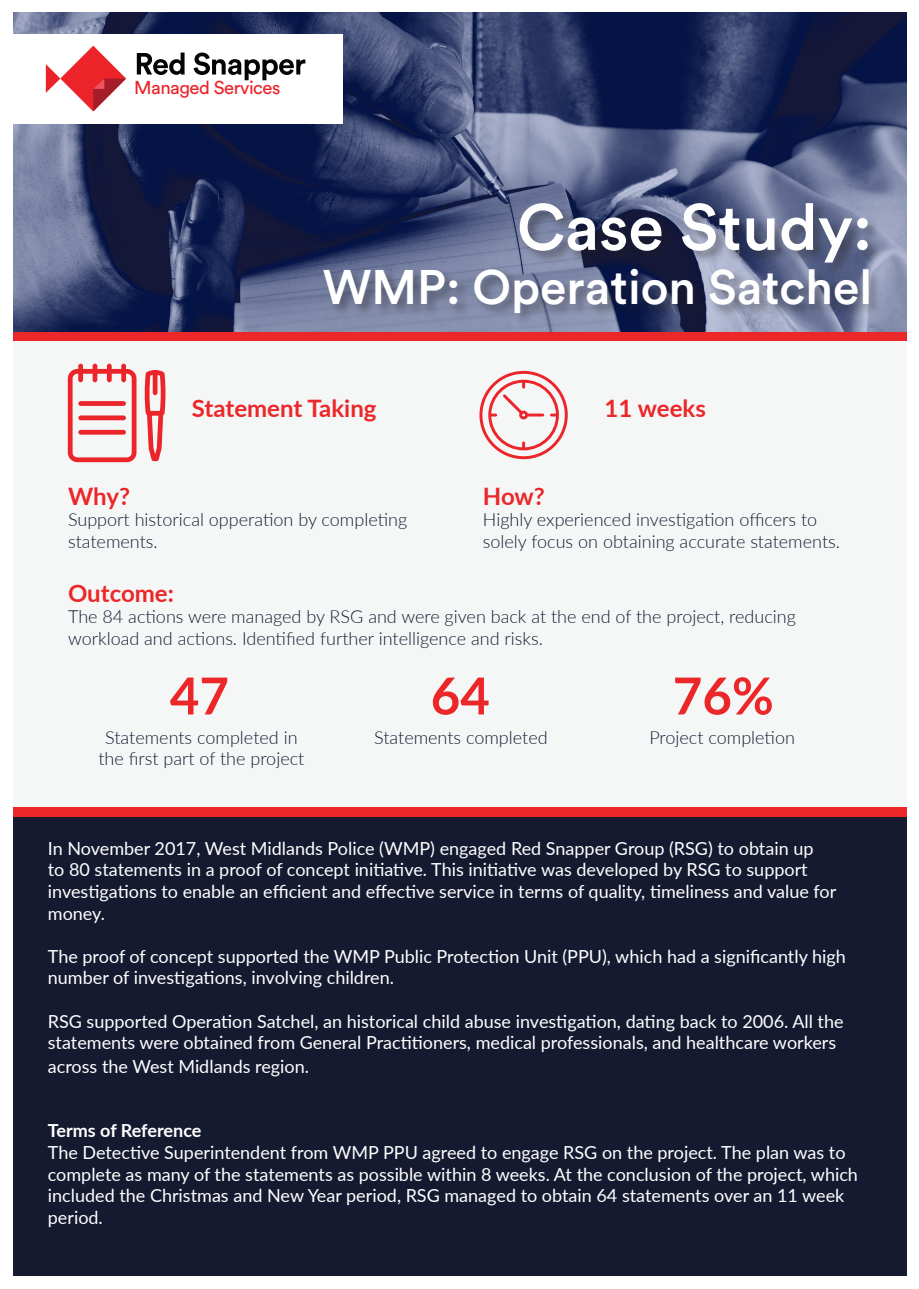
<style>
.page{position:relative;width:919px;height:1289px;background:#fff}
.page>*{position:absolute;margin:0;border:0;box-sizing:border-box;transform-origin:0 0}
.t1{font:500 64.5px "Circular Std";color:#fff}
.t2{font:700 51px "Lato";color:#ec2729}
.t3{font:500 48px "Circular Std";color:#fff}
.t4{font:700 24px "Lato";color:#ec2729}
.t5{font:18.45px "Circular";letter-spacing:-.025em;color:#ec2328}
.t6{font:18px/21.6px "Lato";color:#fff}
.t7{font:300 18px/21.6px "Lato";color:#151a30}
.t8{font:700 18px "Lato";letter-spacing:-.01em;color:#fff}
</style>
<div class="page">
<div style="left:13px;top:814px;width:893px;height:462px;background:#151a30"></div>
<div style="left:13px;top:331px;width:893px;height:10px;background:#ec2729"></div>
<div style="left:13px;top:806px;width:893px;height:10px;background:#ec2729"></div>
<div style="left:13px;top:341px;width:893px;height:465px;background:#f5f7f7"></div>
<img style="left:14px;top:13px;width:892px;height:318px">
<div style="left:518px;top:201px;width:363px;height:76px;background:#231f20;opacity:.42"></div>
<div style="left:321px;top:267px;width:561px;height:60px;background:#231f20;opacity:.42"></div>
<svg style="left:479px;top:371px;width:88px;height:88px"></svg>
<div style="left:13px;top:34px;width:330px;height:89px;background:#fff"></div>
<svg style="left:137px;top:53px;width:48px;height:22px"></svg>
<svg style="left:194px;top:53px;width:111px;height:27px"></svg>
<svg style="left:46px;top:46px;width:80px;height:65px"></svg>
<svg style="left:68px;top:363px;width:68px;height:99px"></svg>
<div style="left:78px;top:401px;width:48px;height:5px;background:#eb252a;border-radius:2px"></div>
<div style="left:78px;top:415px;width:48px;height:5px;background:#eb252a;border-radius:2px"></div>
<hr style="left:78px;top:430px;width:48px;height:4px;background:#eb252a;border-radius:2px">
<svg style="left:144px;top:370px;width:21px;height:91px"></svg>
<p class="t5" style="left:134px;top:76px;width:148px">Managed Services</p>
<p class="t1" style="left:517px;top:187px;width:357px">Case Study:</p>
<p class="t3" style="left:323px;top:257px;width:551px">WMP: Operation Satchel</p>
<p class="t4" style="left:192px;top:390px;width:186px">Statement Taking</p>
<p class="t4" style="left:604px;top:390px;width:103px">11 weeks</p>
<p class="t4" style="left:68px;top:478px;width:63px">Why?</p>
<p class="t7" style="left:68px;top:508px;width:341px">Support historical opperation by completing statements.</p>
<p class="t4" style="left:68px;top:575px;width:107px">Outcome:</p>
<p class="t7" style="left:68px;top:605px;width:729px">The 84 actions were managed by RSG and were given back at the end of the project, reducing workload and actions. Identified further intelligence and risks.</p>
<p class="t4" style="left:483px;top:478px;width:64px">How?</p>
<p class="t7" style="left:483px;top:508px;width:358px">Highly experienced investigation officers to solely focus on obtaining accurate statements.</p>
<p class="t2" style="left:170px;top:658px;width:61px">47</p>
<p class="t2" style="left:430px;top:658px;width:61px">64</p>
<p class="t2" style="left:672px;top:658px;width:102px">76%</p>
<p class="t7" style="left:98px;top:725px;width:207px;text-align:center">Statements completed in the first part of the project</p>
<p class="t7" style="left:374px;top:725px;width:175px">Statements completed</p>
<p class="t7" style="left:649px;top:725px;width:147px">Project completion</p>
<p class="t6" style="left:48px;top:836px;width:789px">In November 2017, West Midlands Police (WMP) engaged Red Snapper Group (RSG) to obtain up<br>to 80 statements in a proof of concept initiative. This initiative was developed by RSG to support investigations to enable an efficient and effective service in terms of quality, timeliness and value for money.</p>
<p class="t6" style="left:48px;top:944px;width:799px">The proof of concept supported the WMP Public Protection Unit (PPU), which had a significantly high number of investigations, involving children.</p>
<p class="t6" style="left:48px;top:1009px;width:797px">RSG supported Operation Satchel, an historical child abuse investigation, dating back to 2006. All the statements were obtained from General Practitioners, medical professionals, and healthcare workers</p>
<p class="t6" style="left:48px;top:1054px;width:263px">across the West Midlands region.</p>
<p class="t8" style="left:48px;top:1117px;width:155px">Terms of Reference</p>
<p class="t6" style="left:48px;top:1140px;width:811px">The Detective Superintendent from WMP PPU agreed to engage RSG on the project. The plan was to complete as many of the statements as possible within 8 weeks. At the conclusion of the project, which included the Christmas and New Year period, RSG managed to obtain 64 statements over an 11 week period.</p>
</div>
